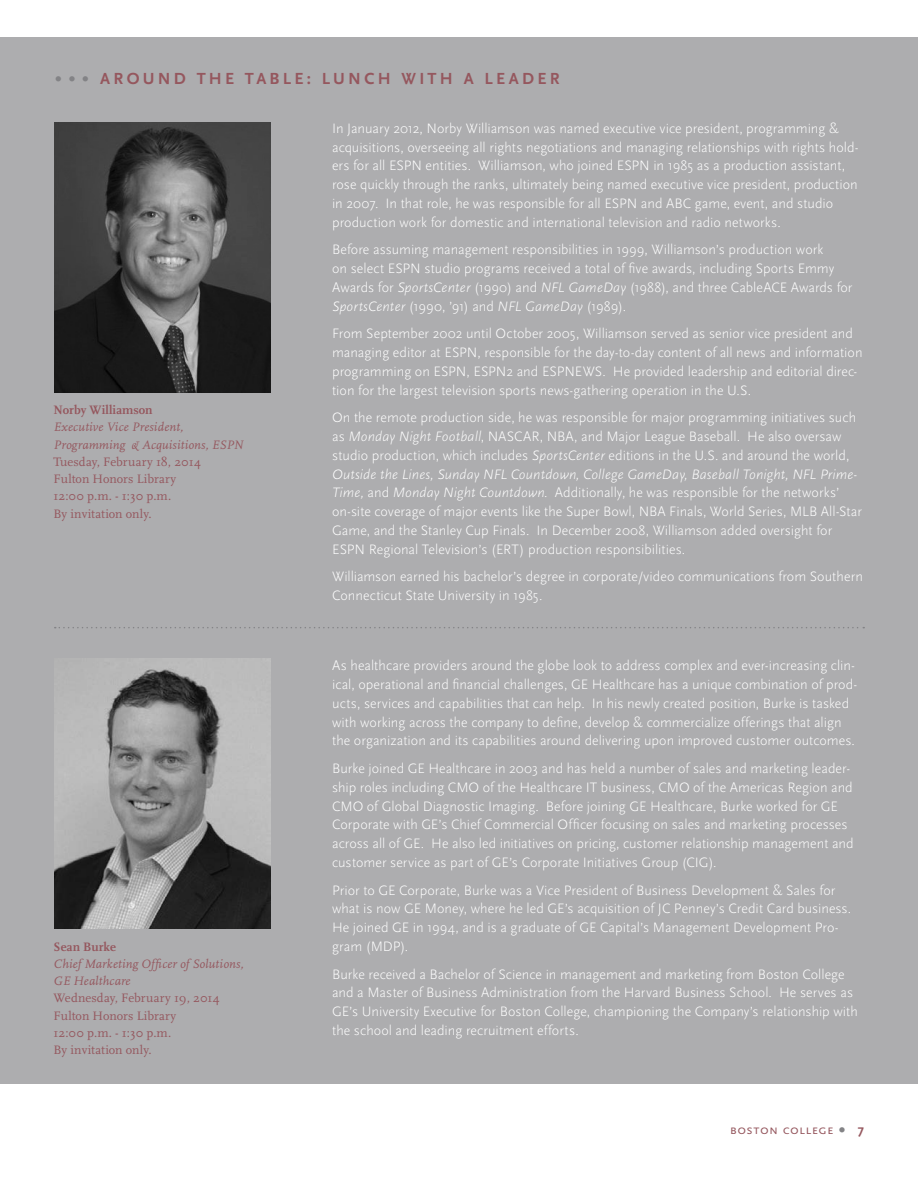
<style>
.page{position:relative;width:918px;height:1188px;background:#fff}
.page>*{position:absolute;margin:0;border:0;box-sizing:border-box;transform-origin:0 0}
.t1{font:700 16.8px "Scala Sans OT";letter-spacing:.19em;color:#95575e}
.t2{font:300 14.25px/18.8px "Scala Sans";color:#fff}
.t3{font:13.5px "Scala Sans OT";letter-spacing:.03em;color:#95575e}
.t4{font:12.75px/17.2px "Scala";letter-spacing:.005em;color:#95575e}
.t5{font:italic 12.75px/17.2px "Scala";letter-spacing:.015em;color:#95575e}
.t6{font:700 12.75px "Scala";letter-spacing:.005em;color:#95575e}
.s1{font-family:"Scala OT";font-weight:400;font-style:italic;font-size:22.5px;color:#838386}
.s2{font-style:italic}
.s3{font-family:"Scala OT";font-style:italic;font-size:22.5px;color:#838386}
.s4{font-weight:700}
</style>
<div class="page">
<div style="left:0;top:37px;width:918px;height:1047px;background:#adadaf"></div>
<img style="left:55px;top:122px;width:216px;height:270px">
<svg style="left:55px;top:627px;width:809px;height:1px"></svg>
<img style="left:55px;top:659px;width:216px;height:270px">
<p class="t1" style="left:55px;top:69px;width:507px"><span class="s1">• • •</span> AROUND THE TABLE: LUNCH WITH A LEADER</p>
<p class="t2" style="left:332px;top:119px;width:528px">In January 2012, Norby Williamson was named executive vice president, programming &amp; acquisitions, overseeing all rights negotiations and managing relationships with rights hold&shy;ers for all ESPN entities. Williamson, who joined ESPN in 1985 as a production assistant, rose quickly through the ranks, ultimately being named executive vice president, production in 2007. In that role, he was responsible for all ESPN and ABC game, event, and studio production work for domestic and international television and radio networks.</p>
<p class="t2" style="left:332px;top:241px;width:522px">Before assuming management responsibilities in 1999, Williamson’s production work<br>on select ESPN studio programs received a total of five awards, including Sports Emmy Awards for <span class="s2">SportsCenter</span> (1990) and <span class="s2">NFL GameDay</span> (1988), and three CableACE Awards for <span class="s2">SportsCenter</span> (1990, ’91) and <span class="s2">NFL GameDay</span> (1989).</p>
<p class="t2" style="left:332px;top:325px;width:532px">From September 2002 until October 2005, Williamson served as senior vice president and managing editor at ESPN, responsible for the day-to-day content of all news and information programming on ESPN, ESPN2 and ESPNEWS. He provided leadership and editorial direc&shy;tion for the largest television sports news-gathering operation in the U.S.</p>
<p class="t2" style="left:332px;top:409px;width:531px">On the remote production side, he was responsible for major programming initiatives such as <span class="s2">Monday Night Football</span>, NASCAR, NBA, and Major League Baseball. He also oversaw studio production, which includes <span class="s2">SportsCenter</span> editions in the U.S. and around the world, <span class="s2">Outside the Lines, Sunday NFL Countdown, College GameDay, Baseball Tonight, NFL Prime-Time,</span> and <span class="s2">Monday Night Countdown</span>. Additionally, he was responsible for the networks’ on-site coverage of major events like the Super Bowl, NBA Finals, World Series, MLB All-Star Game, and the Stanley Cup Finals. In December 2008, Williamson added oversight for ESPN Regional Television’s (ERT) production responsibilities.</p>
<p class="t2" style="left:332px;top:568px;width:532px">Williamson earned his bachelor’s degree in corporate/video communications from Southern<br>Connecticut State University in 1985.</p>
<p class="t6" style="left:54px;top:403px;width:101px">Norby Williamson</p>
<p class="t5" style="left:54px;top:419px;width:191px">Executive Vice President,<br>Programming &amp; Acquisitions, ESPN</p>
<p class="t4" style="left:54px;top:453px;width:149px">Tuesday, February 18, 2014<br>Fulton Honors Library<br>12:00 p.m. - 1:30 p.m.<br>By invitation only.</p>
<p class="t6" style="left:54px;top:939px;width:64px">Sean Burke</p>
<p class="t5" style="left:54px;top:955px;width:192px">Chief Marketing Officer of Solutions,<br>GE Healthcare</p>
<p class="t4" style="left:54px;top:990px;width:168px">Wednesday, February 19, 2014<br>Fulton Honors Library<br>12:00 p.m. - 1:30 p.m.<br>By invitation only.</p>
<p class="t2" style="left:332px;top:657px;width:527px">As healthcare providers around the globe look to address complex and ever-increasing clin&shy;ical, operational and financial challenges, GE Healthcare has a unique combination of prod&shy;ucts, services and capabilities that can help. In his newly created position, Burke is tasked with working across the company to define, develop &amp; commercialize offerings that align the organization and its capabilities around delivering upon improved customer outcomes.</p>
<p class="t2" style="left:332px;top:759px;width:523px">Burke joined GE Healthcare in 2003 and has held a number of sales and marketing leader&shy;ship roles including CMO of the Healthcare IT business, CMO of the Americas Region and CMO of Global Diagnostic Imaging. Before joining GE Healthcare, Burke worked for GE Corporate with GE’s Chief Commercial Officer focusing on sales and marketing processes across all of GE. He also led initiatives on pricing, customer relationship management and customer service as part of GE’s Corporate Initiatives Group (CIG).</p>
<p class="t2" style="left:332px;top:881px;width:521px">Prior to GE Corporate, Burke was a Vice President of Business Development &amp; Sales for what is now GE Money, where he led GE’s acquisition of JC Penney’s Credit Card business.<br>He joined GE in 1994, and is a graduate of GE Capital’s Management Development Pro&shy;gram (MDP).</p>
<p class="t2" style="left:332px;top:965px;width:527px">Burke received a Bachelor of Science in management and marketing from Boston College and a Master of Business Administration from the Harvard Business School. He serves as GE’s University Executive for Boston College, championing the Company’s relationship with the school and leading recruitment efforts.</p>
<p class="t3" style="left:730px;top:1123px;width:135px">boston college <span class="s3">•</span> <span class="s4">7</span></p>
</div>
